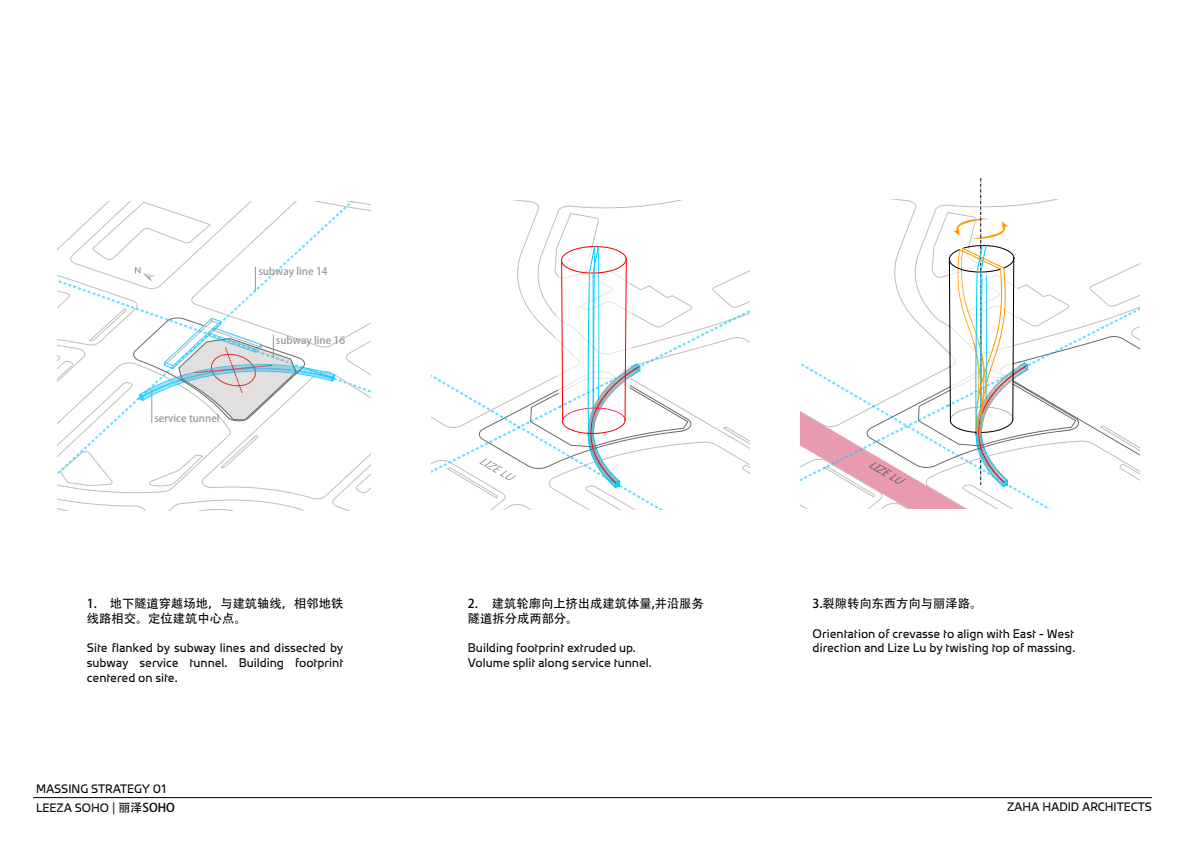
<style>
.page{position:relative;width:1191px;height:842px;background:#fff}
.page>*{position:absolute;margin:0;border:0;box-sizing:border-box;transform-origin:0 0}
.t1{font:12.3px/14.7px "Zaha Hadid Sans";color:#000}
.t2{font:12.3px/14.7px "Adobe Heiti Std";color:#000}
.t3{font:12px "Zaha Hadid Sans";color:#000}
.t4{font:10.3px "Adobe Heiti Std";color:#999}
.s1{font-family:"Adobe Heiti Std"}
</style>
<div class="page">
<hr style="left:33px;top:797px;width:1119px;height:1px;background:#000">
<svg style="left:431px;top:201px;width:319px;height:308px"></svg>
<svg style="left:800px;top:178px;width:339px;height:330px"></svg>
<svg style="left:57px;top:202px;width:313px;height:308px"></svg>
<p class="t4" style="left:258px;top:265px;width:71px">subway line 14</p>
<p class="t4" style="left:154px;top:412px;width:67px">service tunnel</p>
<p class="t4" style="left:276px;top:334px;width:71px">subway line 16</p>
<p class="t2" style="left:87px;top:596px;width:258px">1. 地下隧道穿越场地，与建筑轴线，相邻地铁线路相交。定位建筑中心点。</p>
<p class="t1" style="left:87px;top:641px;width:258px;text-align:justify">Site flanked by subway lines and dissected by subway service tunnel. Building footprint centered on site.</p>
<p class="t3" style="left:36px;top:782px;width:132px">MASSING STRATEGY 01</p>
<p class="t2" style="left:468px;top:596px;width:237px">2. 建筑轮廓向上挤出成建筑体量,并沿服务隧道拆分成两部分。</p>
<p class="t1" style="left:468px;top:641px;width:185px">Building footprint extruded up.<br>Volume split along service tunnel.</p>
<p class="t2" style="left:812px;top:596px;width:171px">3.裂隙转向东西方向与丽泽路。</p>
<p class="t1" style="left:812px;top:626px;width:264px">Orientation of crevasse to align with East - West direction and Lize Lu by twisting top of massing.</p>
<p class="t3" style="left:36px;top:801px;width:140px">LEEZA SOHO | <span class="s1">丽泽SOHO</span></p>
<p class="t3" style="left:1007px;top:800px;width:146px">ZAHA HADID ARCHITECTS</p>
</div>
